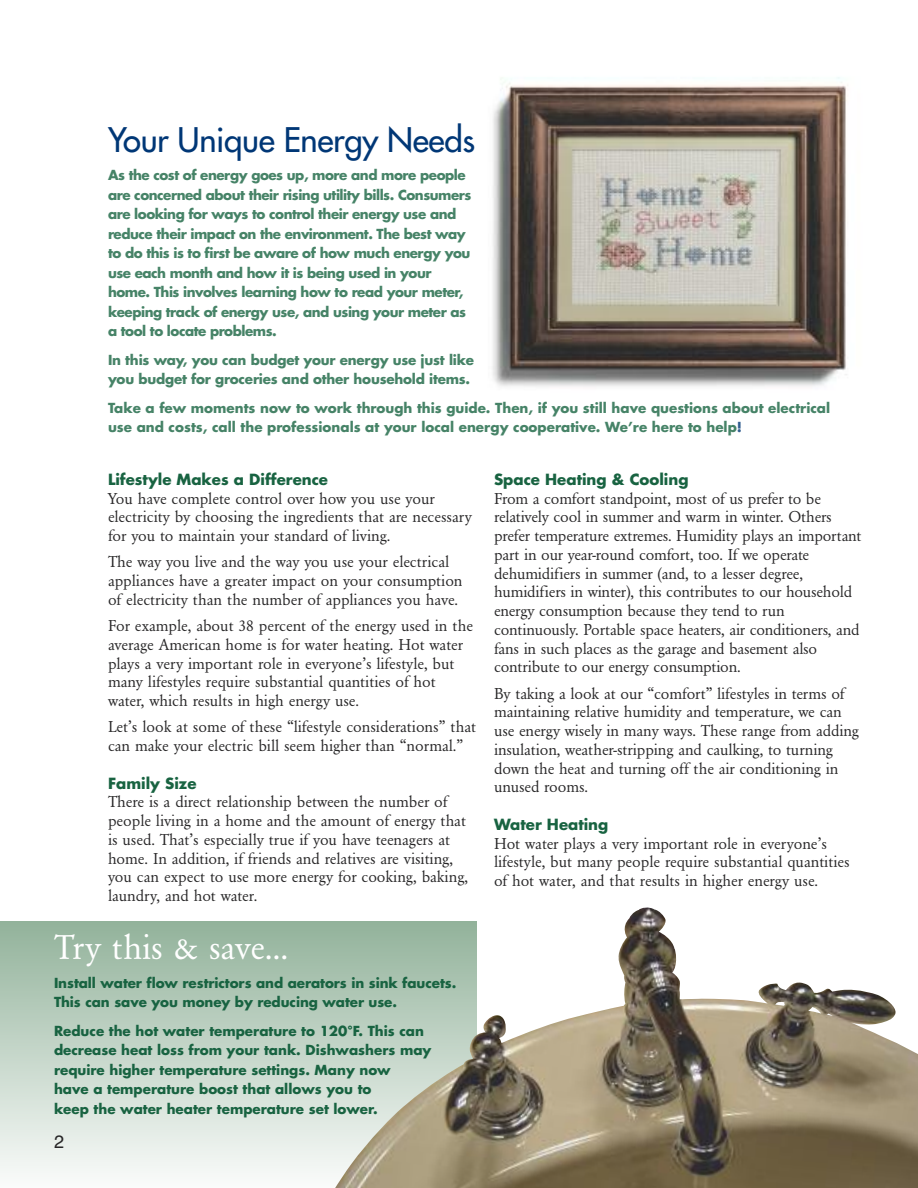
<style>
.page{position:relative;width:918px;height:1188px;background:#fff}
.page>*{position:absolute;margin:0;border:0;box-sizing:border-box;transform-origin:0 0}
.t1{font:36px "URW Garamond T";color:#fff}
.t2{font:33px "Futura";letter-spacing:-.01em;color:#003776}
.t3{font:18px "Helvetica";color:#272627}
.t4{font:16.5px/18.8px "URW Garamond T";color:#272627}
.t5{font:700 15px "Futura";color:#186341}
.t6{font:700 13.5px/19.5px "Futura";letter-spacing:-.035em;color:#468367}
.t7{font:700 13.5px/19.5px "Futura";color:#186341}
.t8{font:700 13.5px/19.5px "Futura";color:#468367}
.t9{font:700 13.5px/19.5px "Futura";letter-spacing:-.015em;color:#468367}
.s1{color:#335f91}
</style>
<div class="page">
<div style="left:0;top:922px;width:476px;height:266px;background:linear-gradient(to bottom,#92b29b,#fafbfa)"></div>
<img style="left:492px;top:77px;width:356px;height:310px">
<img style="left:324px;top:907px;width:594px;height:281px">
<h2 class="t2" style="left:108px;top:123px;width:369px">Your Unique Energy Needs</h2>
<p class="t6" style="left:108px;top:167px;width:365px">As the cost of energy goes up, more and more people are concerned about their rising utility bills. Consumers are looking for ways to control their energy use and reduce their impact on the environment. The best way to do this is to first be aware of how much energy you use each month and how it is being used in your home. This involves learning how to read your meter, keeping track of energy use, and using your meter as a tool to locate problems.</p>
<p class="t9" style="left:108px;top:351px;width:368px">In this way, you can budget your energy use just like you budget for groceries and other household items.</p>
<p class="t8" style="left:108px;top:399px;width:724px">Take a few moments now to work through this guide. Then, if you still have questions about electrical use and costs, call the professionals at your local energy cooperative. We’re here to help<span class="s1">!</span></p>
<p class="t5" style="left:108px;top:472px;width:222px">Lifestyle Makes a Difference</p>
<p class="t4" style="left:108px;top:489px;width:365px">You have complete control over how you use your electricity by choosing the ingredients that are necessary for you to maintain your standard of living.</p>
<p class="t4" style="left:108px;top:552px;width:356px">The way you live and the way you use your electrical appliances have a greater impact on your consumption of electricity than the number of appliances you have.</p>
<p class="t4" style="left:108px;top:616px;width:366px">For example, about 38 percent of the energy used in the average American home is for water heating. Hot water plays a very important role in everyone’s lifestyle, but many lifestyles require substantial quantities of hot water, which results in high energy use.</p>
<p class="t4" style="left:108px;top:717px;width:370px">Let’s look at some of these “lifestyle considerations” that can make your electric bill seem higher than “normal.”</p>
<p class="t5" style="left:108px;top:776px;width:90px">Family Size</p>
<p class="t4" style="left:108px;top:792px;width:362px">There is a direct relationship between the number of people living in a home and the amount of energy that is used. That’s especially true if you have teenagers at home. In addition, if friends and relatives are visiting, you can expect to use more energy for cooking, baking, laundry, and hot water.</p>
<h1 class="t1" style="left:54px;top:926px;width:236px">Try this &amp; save…</h1>
<p class="t7" style="left:54px;top:974px;width:404px">Install water flow restrictors and aerators in sink faucets.<br>This can save you money by reducing water use.</p>
<p class="t7" style="left:54px;top:1022px;width:379px">Reduce the hot water temperature to 120°F. This can decrease heat loss from your tank. Dishwashers may require higher temperature settings. Many now<br>have a temperature boost that allows you to<br>keep the water heater temperature set lower.</p>
<p class="t3" style="left:54px;top:1131px;width:12px">2</p>
<p class="t5" style="left:494px;top:472px;width:196px">Space Heating &amp; Cooling</p>
<p class="t4" style="left:494px;top:489px;width:369px">From a comfort standpoint, most of us prefer to be relatively cool in summer and warm in winter. Others prefer temperature extremes. Humidity plays an important part in our year-round comfort, too. If we operate dehumidifiers in summer (and, to a lesser degree, humidifiers in winter), this contributes to our household energy consumption because they tend to run continuously. Portable space heaters, air conditioners, and fans in such places as the garage and basement also contribute to our energy consumption.</p>
<p class="t4" style="left:494px;top:684px;width:367px">By taking a look at our “comfort” lifestyles in terms of maintaining relative humidity and temperature, we can use energy wisely in many ways. These range from adding insulation, weather-stripping and caulking, to turning down the heat and turning off the air conditioning in unused rooms.</p>
<p class="t5" style="left:494px;top:817px;width:116px">Water Heating</p>
<p class="t4" style="left:494px;top:834px;width:357px">Hot water plays a very important role in everyone’s lifestyle, but many people require substantial quantities of hot water, and that results in higher energy use.</p>
</div>
